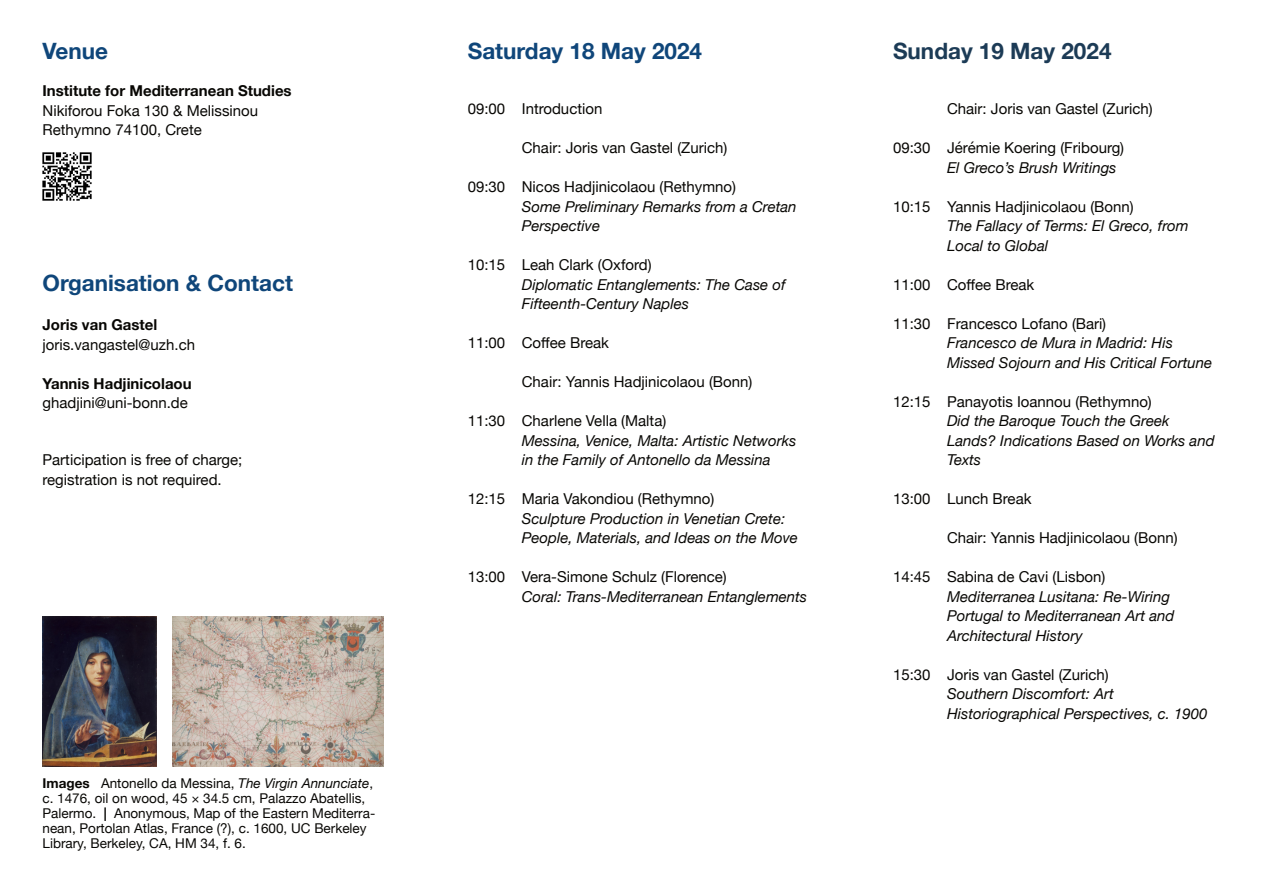
<style>
.page{position:relative;width:1263px;height:893px;background:#fff}
.page>*{position:absolute;margin:0;border:0;box-sizing:border-box;transform-origin:0 0}
.t1{font:700 22.5px "Helvetica Neue";color:#0f467a}
.t2{font:700 22.5px "Helvetica Neue";color:#1c3b56}
.t3{font:15px/19.5px "Helvetica Neue";color:#080704}
.t4{font:italic 15px/19.5px "Helvetica Neue";color:#080704}
.t5{font:700 15px "Helvetica Neue";color:#080704}
.t6{font:13.5px/15px "Helvetica Neue";color:#080704}
.s1{font-weight:700}
.s2{font-style:italic}
</style>
<div class="page">
<img style="left:43px;top:616px;width:113px;height:151px">
<img style="left:173px;top:616px;width:210px;height:151px">
<img style="left:42px;top:152px;width:50px;height:49px">
<h1 class="t1" style="left:43px;top:37px;width:67px">Venue</h1>
<p class="t5" style="left:43px;top:81px;width:251px">Institute for Mediterranean Studies</p>
<p class="t3" style="left:43px;top:100px;width:217px">Nikiforou Foka 130 &amp; Melissinou<br>Rethymno 74100, Crete</p>
<h1 class="t1" style="left:43px;top:269px;width:252px">Organisation &amp; Contact</h1>
<p class="t5" style="left:43px;top:315px;width:116px">Joris van Gastel</p>
<p class="t3" style="left:43px;top:334px;width:154px">joris.vangastel@uzh.ch</p>
<p class="t5" style="left:43px;top:374px;width:151px">Yannis Hadjinicolaou</p>
<p class="t3" style="left:43px;top:393px;width:147px">ghadjini@uni-bonn.de</p>
<p class="t3" style="left:43px;top:450px;width:201px">Participation is free of charge; registration is not required.</p>
<p class="t6" style="left:43px;top:775px;width:334px"><span class="s1">Images</span> Antonello da Messina, <span class="s2">The Virgin Annunciate</span>, c. 1476, oil on wood, 45 × 34.5 cm, Palazzo Abatellis, Palermo. <span class="s1">|</span> Anonymous, Map of the Eastern Mediterra&shy;nean, Portolan Atlas, France (?), c. 1600, UC Berkeley Library, Berkeley, CA, HM 34, f. 6.</p>
<h1 class="t1" style="left:468px;top:37px;width:236px">Saturday 18 May 2024</h1>
<p class="t3" style="left:468px;top:99px;width:136px">09:00 Introduction</p>
<p class="t3" style="left:522px;top:138px;width:207px">Chair: Joris van Gastel (Zurich)</p>
<p class="t3" style="left:468px;top:177px;width:270px">09:30 Nicos Hadjinicolaou (Rethymno)</p>
<p class="t4" style="left:522px;top:196px;width:276px">Some Preliminary Remarks from a Cretan<br>Perspective</p>
<p class="t3" style="left:468px;top:255px;width:185px">10:15 Leah Clark (Oxford)</p>
<p class="t4" style="left:522px;top:274px;width:265px">Diplomatic Entanglements: The Case of<br>Fifteenth-Century Naples</p>
<p class="t3" style="left:468px;top:333px;width:143px">11:00 Coffee Break</p>
<p class="t3" style="left:522px;top:372px;width:232px">Chair: Yannis Hadjinicolaou (Bonn)</p>
<p class="t3" style="left:468px;top:411px;width:200px">11:30 Charlene Vella (Malta)</p>
<p class="t4" style="left:522px;top:430px;width:276px">Messina, Venice, Malta: Artistic Networks in the Family of Antonello da Messina</p>
<p class="t3" style="left:468px;top:489px;width:248px">12:15 Maria Vakondiou (Rethymno)</p>
<p class="t4" style="left:522px;top:508px;width:278px">Sculpture Production in Venetian Crete:<br>People, Materials, and Ideas on the Move</p>
<p class="t3" style="left:468px;top:567px;width:261px">13:00 Vera-Simone Schulz (Florence)</p>
<p class="t4" style="left:522px;top:586px;width:287px">Coral: Trans-Mediterranean Entanglements</p>
<h1 class="t2" style="left:893px;top:37px;width:220px">Sunday 19 May 2024</h1>
<p class="t3" style="left:947px;top:99px;width:207px">Chair: Joris van Gastel (Zurich)</p>
<p class="t3" style="left:893px;top:138px;width:233px">09:30 Jérémie Koering (Fribourg)</p>
<p class="t4" style="left:947px;top:157px;width:171px">El Greco’s Brush Writings</p>
<p class="t3" style="left:893px;top:196px;width:242px">10:15 Yannis Hadjinicolaou (Bonn)</p>
<p class="t4" style="left:947px;top:216px;width:243px">The Fallacy of Terms: El Greco, from<br>Local to Global</p>
<p class="t3" style="left:893px;top:274px;width:143px">11:00 Coffee Break</p>
<p class="t3" style="left:893px;top:313px;width:214px">11:30 Francesco Lofano (Bari)</p>
<p class="t4" style="left:947px;top:333px;width:267px">Francesco de Mura in Madrid: His<br>Missed Sojourn and His Critical Fortune</p>
<p class="t3" style="left:893px;top:391px;width:260px">12:15 Panayotis Ioannou (Rethymno)</p>
<p class="t4" style="left:947px;top:411px;width:269px">Did the Baroque Touch the Greek<br>Lands? Indications Based on Works and<br>Texts</p>
<p class="t3" style="left:893px;top:489px;width:140px">13:00 Lunch Break</p>
<p class="t3" style="left:947px;top:528px;width:232px">Chair: Yannis Hadjinicolaou (Bonn)</p>
<p class="t3" style="left:893px;top:567px;width:214px">14:45 Sabina de Cavi (Lisbon)</p>
<p class="t4" style="left:947px;top:586px;width:229px">Mediterranea Lusitana: Re-Wiring<br>Portugal to Mediterranean Art and<br>Architectural History</p>
<p class="t3" style="left:893px;top:664px;width:217px">15:30 Joris van Gastel (Zurich)</p>
<p class="t4" style="left:947px;top:684px;width:262px">Southern Discomfort: Art<br>Historiographical Perspectives, c. 1900</p>
</div>
